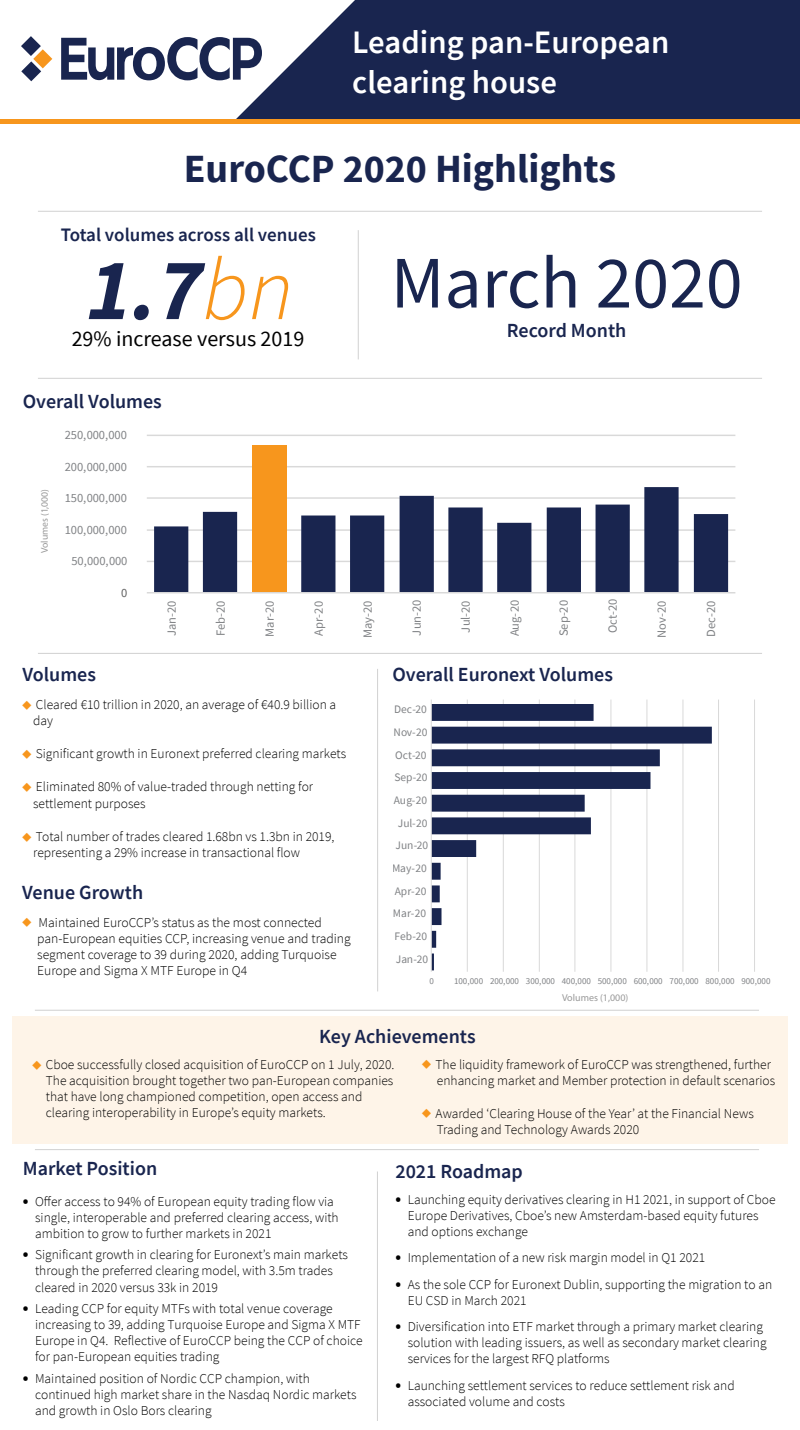
<style>
.page{position:relative;width:800px;height:1430px;background:#fff}
.page>*{position:absolute;margin:0;border:0;box-sizing:border-box;transform-origin:0 0}
.t1{font:italic 700 88px "Source Sans Pro";color:#19254f}
.t2{font:74px "Source Sans Pro";color:#19254f}
.t3{font:700 39.9px "Source Sans Pro";color:#19254f}
.t4{font:600 32.7px/39.2px "Source Sans Pro";color:#fff}
.t5{font:22px "Source Sans Pro";color:#000}
.t6{font:600 20px "Source Sans Pro";color:#19254f}
.t7{font:600 19px "Source Sans Pro";color:#19254f}
.t8{font:300 13.5px/16.2px "Source Sans Pro";color:#000}
.t9{font:12.5px "Source Sans Pro";letter-spacing:-.005em;color:#808285}
.t10{font:12.5px "Source Sans Pro";color:#606060}
.t11{font:11.5px "Source Sans Pro";letter-spacing:-.005em;color:#808285}
.t12{font:10px "Myriad Pro";color:#999}
.t13{font:9.7px "Myriad Pro";color:#999}
.t14{font:9px "Source Sans Pro";letter-spacing:-.005em;color:#808285}
.s1{font-weight:300;color:#f7961d}
.s2{font-size:10.5px;color:#f7961d}
.s3{font-weight:700;font-size:16.5px}
</style>
<div class="page">
<div style="left:12px;top:1016px;width:776px;height:127px;background:#fef4e8"></div>
<hr style="left:147px;top:435px;width:588px;height:1px;background:#d9d9d9">
<hr style="left:147px;top:466px;width:588px;height:1px;background:#d9d9d9">
<hr style="left:147px;top:497px;width:588px;height:2px;background:#d9d9d9">
<hr style="left:147px;top:529px;width:588px;height:2px;background:#d9d9d9">
<hr style="left:147px;top:561px;width:588px;height:1px;background:#d9d9d9">
<div style="left:252px;top:445px;width:35px;height:148px;background:#f7961d"></div>
<svg style="left:154px;top:487px;width:574px;height:105px"></svg>
<hr style="left:147px;top:592px;width:588px;height:1px;background:#d9d9d9">
<svg style="left:236px;top:0;width:564px;height:119px;background:#2d385f"></svg>
<svg style="left:61px;top:37px;width:201px;height:43px"></svg>
<svg style="left:21px;top:36px;width:31px;height:45px"></svg>
<hr style="left:0;top:119px;width:800px;height:4px;background:#f7961d">
<hr style="left:35px;top:1009px;width:724px;height:1px;background:#d1d1d1">
<hr style="left:38px;top:653px;width:724px;height:1px;background:#d1d1d1">
<hr style="left:38px;top:378px;width:724px;height:1px;background:#d1d1d1">
<hr style="left:38px;top:211px;width:724px;height:1px;background:#d1d1d1">
<hr style="left:377px;top:669px;width:1px;height:322px;background:#d1d1d1">
<hr style="left:358px;top:230px;width:1px;height:129px;background:#d1d1d1">
<hr style="left:754px;top:699px;width:1px;height:272px;background:#d9d9d9">
<hr style="left:718px;top:699px;width:1px;height:272px;background:#d9d9d9">
<hr style="left:683px;top:699px;width:1px;height:272px;background:#d9d9d9">
<hr style="left:646px;top:699px;width:1px;height:272px;background:#d9d9d9">
<hr style="left:610px;top:699px;width:1px;height:272px;background:#d9d9d9">
<hr style="left:574px;top:699px;width:1px;height:272px;background:#d9d9d9">
<hr style="left:539px;top:699px;width:1px;height:272px;background:#d9d9d9">
<hr style="left:503px;top:699px;width:1px;height:272px;background:#d9d9d9">
<hr style="left:467px;top:699px;width:1px;height:272px;background:#d9d9d9">
<svg style="left:432px;top:704px;width:280px;height:266px"></svg>
<hr style="left:431px;top:699px;width:1px;height:272px;background:#d9d9d9">
<hr style="left:377px;top:1171px;width:1px;height:250px;background:#d1d1d1">
<hr style="left:35px;top:1149px;width:724px;height:1px;background:#d1d1d1">
<h3 class="t4" style="left:352px;top:23px;width:319px">Leading pan-European clearing house</h3>
<h3 class="t3" style="left:184px;top:142px;width:434px">EuroCCP 2020 Highlights</h3>
<h3 class="t7" style="left:61px;top:222px;width:257px">Total volumes across all venues</h3>
<h1 class="t1" style="left:87px;top:230px;width:208px">1.7<span class="s1">bn</span></h1>
<h3 class="t5" style="left:72px;top:324px;width:234px">29% increase versus 2019</h3>
<h3 class="t6" style="left:23px;top:388px;width:141px">Overall Volumes</h3>
<p class="t9" style="left:65px;top:427px;width:64px">250,000,000</p>
<p class="t13" style="left:38px;top:553px;width:66px;rotate:-90deg">Volumes (1,000)</p>
<p class="t9" style="left:65px;top:458px;width:64px">200,000,000</p>
<p class="t9" style="left:65px;top:490px;width:64px">150,000,000</p>
<p class="t9" style="left:65px;top:521px;width:64px">100,000,000</p>
<p class="t9" style="left:71px;top:553px;width:58px">50,000,000</p>
<p class="t10" style="left:121px;top:584px;width:8px">0</p>
<h2 class="t2" style="left:391px;top:236px;width:353px">March 2020</h2>
<h3 class="t6" style="left:507px;top:317px;width:121px">Record Month</h3>
<p class="t9" style="left:164px;top:636px;width:37px;rotate:-90deg">Jan-20</p>
<p class="t9" style="left:213px;top:636px;width:37px;rotate:-90deg">Feb-20</p>
<p class="t9" style="left:262px;top:637px;width:38px;rotate:-90deg">Mar-20</p>
<p class="t9" style="left:311px;top:636px;width:36px;rotate:-90deg">Apr-20</p>
<p class="t9" style="left:360px;top:638px;width:39px;rotate:-90deg">May-20</p>
<p class="t9" style="left:409px;top:635px;width:37px;rotate:-90deg">Jun-20</p>
<p class="t9" style="left:458px;top:632px;width:34px;rotate:-90deg">Jul-20</p>
<p class="t9" style="left:507px;top:636px;width:38px;rotate:-90deg">Aug-20</p>
<p class="t9" style="left:556px;top:636px;width:37px;rotate:-90deg">Sep-20</p>
<p class="t9" style="left:605px;top:633px;width:36px;rotate:-90deg">Oct-20</p>
<p class="t9" style="left:654px;top:638px;width:39px;rotate:-90deg">Nov-20</p>
<p class="t9" style="left:703px;top:637px;width:37px;rotate:-90deg">Dec-20</p>
<h3 class="t6" style="left:23px;top:661px;width:75px">Volumes</h3>
<p class="t8" style="left:33px;top:697px;width:305px;text-indent:-11px"><span class="s2">◆</span> Cleared €10 trillion in 2020, an average of €40.9 billion a day</p>
<p class="t8" style="left:22px;top:746px;width:326px"><span class="s2">◆</span> Significant growth in Euronext preferred clearing markets</p>
<p class="t8" style="left:33px;top:779px;width:282px;text-indent:-11px"><span class="s2">◆</span> Eliminated 80% of value-traded through netting for settlement purposes</p>
<p class="t8" style="left:33px;top:828px;width:303px;text-indent:-11px"><span class="s2">◆</span> Total number of trades cleared 1.68bn vs 1.3bn in 2019, representing a 29% increase in transactional flow</p>
<h3 class="t6" style="left:22px;top:879px;width:122px">Venue Growth</h3>
<p class="t8" style="left:37px;top:914px;width:315px;text-indent:-15px"><span class="s2">◆</span> Maintained EuroCCP’s status as the most connected pan-European equities CCP, increasing venue and trading segment coverage to 39 during 2020, adding Turquoise Europe and Sigma X MTF Europe in Q4</p>
<h3 class="t6" style="left:392px;top:661px;width:222px">Overall Euronext Volumes</h3>
<p class="t11" style="left:394px;top:702px;width:34px">Dec-20</p>
<p class="t11" style="left:393px;top:725px;width:36px">Nov-20</p>
<p class="t11" style="left:395px;top:747px;width:33px">Oct-20</p>
<p class="t11" style="left:395px;top:770px;width:34px">Sep-20</p>
<p class="t11" style="left:394px;top:793px;width:35px">Aug-20</p>
<p class="t11" style="left:398px;top:815px;width:31px">Jul-20</p>
<p class="t11" style="left:395px;top:838px;width:34px">Jun-20</p>
<p class="t11" style="left:392px;top:861px;width:36px">May-20</p>
<p class="t11" style="left:395px;top:883px;width:33px">Apr-20</p>
<p class="t11" style="left:393px;top:906px;width:35px">Mar-20</p>
<p class="t11" style="left:395px;top:929px;width:34px">Feb-20</p>
<p class="t11" style="left:396px;top:951px;width:34px">Jan-20</p>
<p class="t14" style="left:429px;top:975px;width:6px">0</p>
<p class="t14" style="left:454px;top:975px;width:318px">100,000 200,000 300,000 400,000 500,000 600,000 700,000 800,000 900,000</p>
<p class="t12" style="left:562px;top:991px;width:68px">Volumes (1,000)</p>
<h3 class="t6" style="left:319px;top:1023px;width:158px">Key Achievements</h3>
<p class="t8" style="left:46px;top:1056px;width:350px;text-indent:-14px"><span class="s2">◆</span> Cboe successfully closed acquisition of EuroCCP on 1 July, 2020.<br>The acquisition brought together two pan-European companies that have long championed competition, open access and clearing interoperability in Europe’s equity markets.</p>
<p class="t8" style="left:437px;top:1056px;width:340px;text-indent:-15px"><span class="s2">◆</span> The liquidity framework of EuroCCP was strengthened, further enhancing market and Member protection in default scenarios</p>
<p class="t8" style="left:437px;top:1105px;width:318px;text-indent:-15px"><span class="s2">◆</span> Awarded ‘Clearing House of the Year’ at the Financial News<br>Trading and Technology Awards 2020</p>
<h3 class="t6" style="left:23px;top:1155px;width:136px">Market Position</h3>
<p class="t8" style="left:35px;top:1193px;width:305px;text-indent:-12px"><span class="s3">•</span> Offer access to 94% of European equity trading flow via single, interoperable and preferred clearing access, with ambition to grow to further markets in 2021</p>
<p class="t8" style="left:35px;top:1246px;width:314px;text-indent:-12px"><span class="s3">•</span> Significant growth in clearing for Euronext’s main markets through the preferred clearing model, with 3.5m trades cleared in 2020 versus 33k in 2019</p>
<p class="t8" style="left:35px;top:1300px;width:329px;text-indent:-12px"><span class="s3">•</span> Leading CCP for equity MTFs with total venue coverage increasing to 39, adding Turquoise Europe and Sigma X MTF Europe in Q4. Reflective of EuroCCP being the CCP of choice for pan-European equities trading</p>
<p class="t8" style="left:35px;top:1370px;width:323px;text-indent:-12px"><span class="s3">•</span> Maintained position of Nordic CCP champion, with continued high market share in the Nasdaq Nordic markets and growth in Oslo Bors clearing</p>
<h3 class="t6" style="left:395px;top:1158px;width:129px">2021 Roadmap</h3>
<p class="t8" style="left:408px;top:1191px;width:369px;text-indent:-12px"><span class="s3">•</span> Launching equity derivatives clearing in H1 2021, in support of Cboe<br>Europe Derivatives, Cboe’s new Amsterdam-based equity futures and options exchange</p>
<p class="t8" style="left:395px;top:1250px;width:311px"><span class="s3">•</span> Implementation of a new risk margin model in Q1 2021</p>
<p class="t8" style="left:408px;top:1276px;width:366px;text-indent:-12px"><span class="s3">•</span> As the sole CCP for Euronext Dublin, supporting the migration to an<br>EU CSD in March 2021</p>
<p class="t8" style="left:408px;top:1318px;width:361px;text-indent:-12px"><span class="s3">•</span> Diversification into ETF market through a primary market clearing solution with leading issuers, as well as secondary market clearing services for the largest RFQ platforms</p>
<p class="t8" style="left:408px;top:1377px;width:329px;text-indent:-12px"><span class="s3">•</span> Launching settlement services to reduce settlement risk and associated volume and costs</p>
</div>
